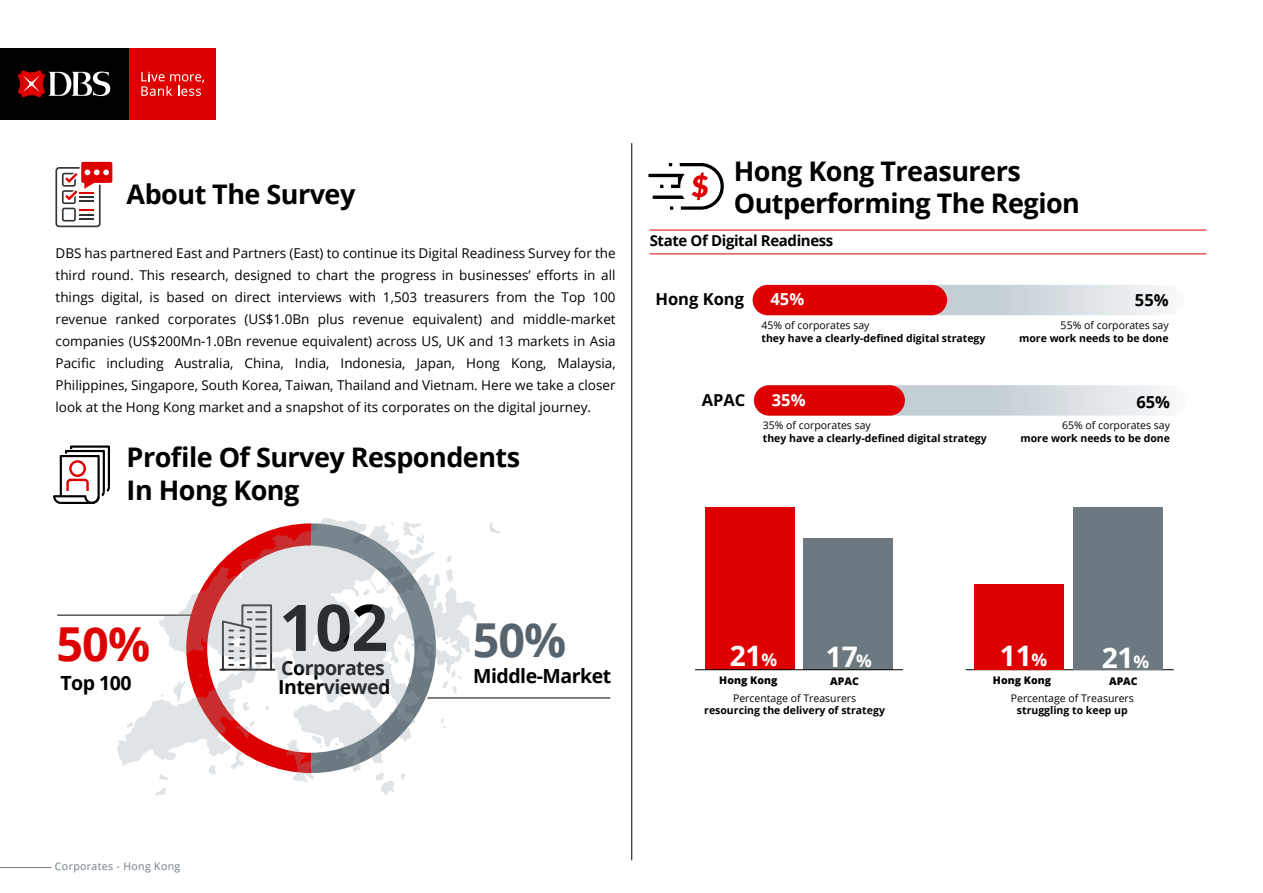
<style>
.page{position:relative;width:1263px;height:893px;background:#fff}
.page>*{position:absolute;margin:0;border:0;box-sizing:border-box;transform-origin:0 0}
.t1{font:700 64.35px "Open Sans";color:#000}
.t2{font:700 46.8px "Open Sans";color:#de0000}
.t3{font:700 46.8px "Open Sans";color:#57646e}
.t4{font:700 28.35px "Open Sans";letter-spacing:-.01em;color:#fff}
.t5{font:700 27px/32.4px "Open Sans";letter-spacing:-.02em;color:#000}
.t6{font:700 19.5px/19.4px "Open Sans";letter-spacing:-.025em;color:#000}
.t7{font:700 16.5px "Open Sans";color:#000}
.t8{font:700 16.5px "Open Sans";color:#fff}
.t9{font:700 15px "Open Sans";letter-spacing:-.025em;color:#000}
.t10{font:13.5px/21.9px "Open Sans";color:#000;text-align:justify}
.t11{font:700 10.5px "Open Sans";color:#000}
.t12{font:10.5px "Open Sans";color:#000}
.t13{font:800 10.5px "Open Sans";color:#000}
.t14{font:10.5px "Open Sans";letter-spacing:.035em;color:#6d7981}
.s1{font-size:17.4px}
</style>
<div class="page">
<hr style="left:57px;top:615px;width:141px;height:1px;background:#000">
<hr style="left:427px;top:697px;width:183px;height:1px;background:#000">
<svg style="left:648px;top:163px;width:76px;height:47px"></svg>
<svg style="left:753px;top:285px;width:431px;height:30px"></svg>
<div style="left:753px;top:285px;width:194px;height:30px;background:#de0000;border-radius:15px"></div>
<svg style="left:754px;top:385px;width:432px;height:31px;background:#d6dde2"></svg>
<div style="left:754px;top:385px;width:151px;height:31px;background:#de0000;border-radius:15px"></div>
<hr style="left:649px;top:254px;width:557px;height:1px;background:#d00">
<hr style="left:649px;top:230px;width:557px;height:1px;background:#d00">
<hr style="left:0;top:867px;width:51px;height:1px;background:#6d7981">
<div style="left:128px;top:48px;width:88px;height:72px;background:#de0000"></div>
<svg style="left:141px;top:72px;width:63px;height:24px"></svg>
<div style="left:0;top:48px;width:128px;height:72px;background:#000"></div>
<svg style="left:18px;top:70px;width:93px;height:28px"></svg>
<hr style="left:631px;top:143px;width:1px;height:717px;background:#000">
<div style="left:804px;top:538px;width:89px;height:132px;background:#6d7981"></div>
<div style="left:705px;top:507px;width:89px;height:163px;background:#de0000"></div>
<hr style="left:695px;top:669px;width:208px;height:1px;background:#000">
<hr style="left:966px;top:669px;width:207px;height:1px;background:#000">
<div style="left:1074px;top:507px;width:89px;height:163px;background:#6d7981"></div>
<div style="left:975px;top:584px;width:89px;height:86px;background:#de0000"></div>
<svg style="left:53px;top:445px;width:57px;height:59px"></svg>
<svg style="left:55px;top:162px;width:57px;height:65px"></svg>
<svg style="left:321px;top:518px;width:156px;height:181px"></svg>
<svg style="left:489px;top:523px;width:11px;height:11px"></svg>
<svg style="left:117px;top:522px;width:345px;height:273px"></svg>
<h3 class="t5" style="left:127px;top:177px;width:230px">About The Survey</h3>
<p class="t10" style="left:56px;top:242px;width:562px">DBS has partnered East and Partners (East) to continue its Digital Readiness Survey for the third round. This research, designed to chart the progress in businesses’ efforts in all things digital, is based on direct interviews with 1,503 treasurers from the Top 100 revenue ranked corporates (US$1.0Bn plus revenue equivalent) and middle-market companies (US$200Mn-1.0Bn revenue equivalent) across US, UK and 13 markets in Asia Pacific including Australia, China, India, Indonesia, Japan, Hong Kong, Malaysia, Philippines, Singapore, South Korea, Taiwan, Thailand and Vietnam. Here we take a closer look at the Hong Kong market and a snapshot of its corporates on the digital journey.</p>
<h3 class="t5" style="left:127px;top:441px;width:395px">Profile Of Survey Respondents<br>In Hong Kong</h3>
<h3 class="t5" style="left:734px;top:154px;width:348px">Hong Kong Treasurers<br>Outperforming The Region</h3>
<p class="t9" style="left:650px;top:230px;width:185px">State Of Digital Readiness</p>
<p class="t7" style="left:655px;top:287px;width:90px">Hong Kong</p>
<p class="t8" style="left:770px;top:287px;width:35px">45%</p>
<p class="t7" style="left:1135px;top:289px;width:35px">55%</p>
<p class="t12" style="left:761px;top:318px;width:110px">45% of corporates say</p>
<p class="t11" style="left:761px;top:331px;width:226px">they have a clearly-defined digital strategy</p>
<p class="t12" style="left:1061px;top:318px;width:110px">55% of corporates say</p>
<p class="t11" style="left:1019px;top:331px;width:151px">more work needs to be done</p>
<p class="t7" style="left:702px;top:389px;width:45px">APAC</p>
<p class="t8" style="left:772px;top:388px;width:35px">35%</p>
<p class="t7" style="left:1136px;top:390px;width:35px">65%</p>
<p class="t12" style="left:763px;top:418px;width:110px">35% of corporates say</p>
<p class="t11" style="left:763px;top:430px;width:226px">they have a clearly-defined digital strategy</p>
<p class="t12" style="left:1062px;top:418px;width:110px">65% of corporates say</p>
<p class="t11" style="left:1020px;top:430px;width:151px">more work needs to be done</p>
<h2 class="t2" style="left:57px;top:611px;width:95px">50%</h2>
<h3 class="t6" style="left:60px;top:672px;width:73px">Top 100</h3>
<h1 class="t1" style="left:279px;top:582px;width:110px">102</h1>
<h3 class="t6" style="left:278px;top:658px;width:114px">Corporates<br>Interviewed</h3>
<h2 class="t3" style="left:473px;top:606px;width:95px">50%</h2>
<h3 class="t6" style="left:473px;top:666px;width:140px">Middle-Market</h3>
<h3 class="t4" style="left:730px;top:636px;width:49px">21<span class="s1">%</span></h3>
<h3 class="t4" style="left:826px;top:637px;width:47px">17<span class="s1">%</span></h3>
<p class="t13" style="left:719px;top:672px;width:60px">Hong Kong</p>
<p class="t13" style="left:830px;top:673px;width:30px">APAC</p>
<p class="t12" style="left:733px;top:691px;width:125px">Percentage of Treasurers</p>
<p class="t11" style="left:704px;top:703px;width:182px">resourcing the delivery of strategy</p>
<h3 class="t4" style="left:1000px;top:636px;width:49px">11<span class="s1">%</span></h3>
<h3 class="t4" style="left:1102px;top:637px;width:49px">21<span class="s1">%</span></h3>
<p class="t13" style="left:993px;top:672px;width:60px">Hong Kong</p>
<p class="t13" style="left:1109px;top:673px;width:30px">APAC</p>
<p class="t12" style="left:1011px;top:691px;width:125px">Percentage of Treasurers</p>
<p class="t11" style="left:1017px;top:703px;width:112px">struggling to keep up</p>
<p class="t14" style="left:55px;top:859px;width:127px">Corporates - Hong Kong</p>
</div>
